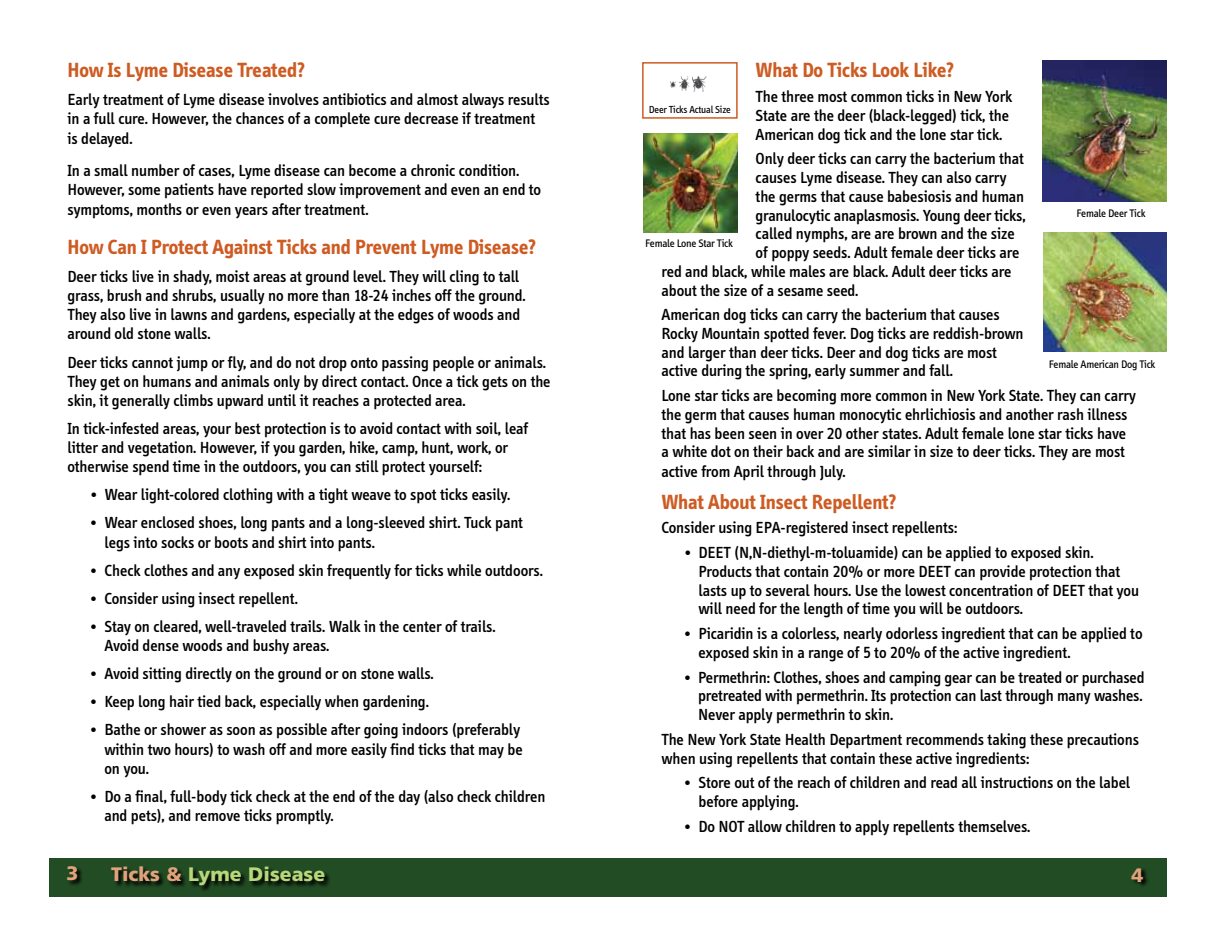
<style>
.page{position:relative;width:1215px;height:945px;background:#fff}
.page>*{position:absolute;margin:0;border:0;box-sizing:border-box;transform-origin:0 0}
.t1{font:700 21px "Info";color:#ce5b22}
.t2{font:900 19.5px "Frutiger";color:#b7d77a}
.t3{font:900 19.5px "Frutiger";color:#e3a27b}
.t4{font:500 16.5px/19px "Info";color:#000}
.t5{font:11.25px "Info";letter-spacing:-.015em;color:#000}
.t6{font:10.5px "Info";letter-spacing:-.015em;color:#000}
.s1{color:#e3a27b}
</style>
<div class="page">
<div style="left:49px;top:858px;width:1117px;height:38px;background:#224c24"></div>
<svg style="left:113px;top:868px;width:217px;height:23px"></svg>
<svg style="left:1134px;top:869px;width:14px;height:17px"></svg>
<svg style="left:69px;top:868px;width:13px;height:17px"></svg>
<img style="left:670px;top:75px;width:37px;height:17px">
<div style="left:642px;top:62px;width:96px;height:57px;border:2px solid #ce5b22"></div>
<img style="left:644px;top:133px;width:94px;height:99px">
<img style="left:1043px;top:61px;width:123px;height:140px">
<img style="left:1043px;top:232px;width:123px;height:120px">
<h3 class="t1" style="left:68px;top:58px;width:239px">How Is Lyme Disease Treated?</h3>
<p class="t4" style="left:68px;top:91px;width:484px">Early treatment of Lyme disease involves antibiotics and almost always results in a full cure. However, the chances of a complete cure decrease if treatment<br>is delayed.</p>
<p class="t4" style="left:68px;top:161px;width:475px;line-height:19.5px">In a small number of cases, Lyme disease can become a chronic condition.<br>However, some patients have reported slow improvement and even an end to symptoms, months or even years after treatment.</p>
<h3 class="t1" style="left:68px;top:235px;width:470px">How Can I Protect Against Ticks and Prevent Lyme Disease?</h3>
<p class="t4" style="left:68px;top:267px;width:460px">Deer ticks live in shady, moist areas at ground level. They will cling to tall grass, brush and shrubs, usually no more than 18-24 inches off the ground.<br>They also live in lawns and gardens, especially at the edges of woods and around old stone walls.</p>
<p class="t4" style="left:68px;top:353px;width:485px">Deer ticks cannot jump or fly, and do not drop onto passing people or animals.<br>They get on humans and animals only by direct contact. Once a tick gets on the skin, it generally climbs upward until it reaches a protected area.</p>
<p class="t4" style="left:68px;top:419px;width:462px">In tick-infested areas, your best protection is to avoid contact with soil, leaf litter and vegetation. However, if you garden, hike, camp, hunt, work, or otherwise spend time in the outdoors, you can still protect yourself:</p>
<p class="t4" style="left:90px;top:485px;width:422px">• Wear light-colored clothing with a tight weave to spot ticks easily.</p>
<p class="t4" style="left:105px;top:514px;width:420px;text-indent:-15px">• Wear enclosed shoes, long pants and a long-sleeved shirt. Tuck pant legs into socks or boots and shirt into pants.</p>
<p class="t4" style="left:90px;top:561px;width:455px">• Check clothes and any exposed skin frequently for ticks while outdoors.</p>
<p class="t4" style="left:90px;top:589px;width:209px">• Consider using insect repellent.</p>
<p class="t4" style="left:104px;top:617px;width:393px;text-indent:-15px">• Stay on cleared, well-traveled trails. Walk in the center of trails.<br>Avoid dense woods and bushy areas.</p>
<p class="t4" style="left:90px;top:664px;width:345px">• Avoid sitting directly on the ground or on stone walls.</p>
<p class="t4" style="left:90px;top:692px;width:340px">• Keep long hair tied back, especially when gardening.</p>
<p class="t4" style="left:104px;top:721px;width:420px;text-indent:-15px">• Bathe or shower as soon as possible after going indoors (preferably within two hours) to wash off and more easily find ticks that may be on you.</p>
<p class="t4" style="left:104px;top:787px;width:442px;text-indent:-15px">• Do a final, full-body tick check at the end of the day (also check children and pets), and remove ticks promptly.</p>
<h3 class="t1" style="left:756px;top:58px;width:200px">What Do Ticks Look Like?</h3>
<p class="t4" style="left:756px;top:87px;width:258px">The three most common ticks in New York<br>State are the deer (black-legged) tick, the<br>American dog tick and the lone star tick.</p>
<p class="t4" style="left:756px;top:150px;width:271px">Only deer ticks can carry the bacterium that causes Lyme disease. They can also carry the germs that cause babesiosis and human granulocytic anaplasmosis. Young deer ticks, called nymphs, are are brown and the size</p>
<p class="t6" style="left:649px;top:104px;width:83px">Deer Ticks Actual Size</p>
<p class="t5" style="left:1077px;top:207px;width:70px">Female Deer Tick</p>
<p class="t5" style="left:645px;top:237px;width:89px">Female Lone Star Tick</p>
<p class="t4" style="left:756px;top:243px;width:265px">of poppy seeds. Adult female deer ticks are</p>
<p class="t4" style="left:662px;top:262px;width:352px">red and black, while males are black. Adult deer ticks are</p>
<p class="t4" style="left:662px;top:281px;width:198px">about the size of a sesame seed.</p>
<p class="t4" style="left:662px;top:306px;width:364px">American dog ticks can carry the bacterium that causes Rocky Mountain spotted fever. Dog ticks are reddish-brown and larger than deer ticks. Deer and dog ticks are most active during the spring, early summer and fall.</p>
<p class="t4" style="left:662px;top:386px;width:476px">Lone star ticks are becoming more common in New York State. They can carry the germ that causes human monocytic ehrlichiosis and another rash illness that has been seen in over 20 other states. Adult female lone star ticks have a white dot on their back and are similar in size to deer ticks. They are most active from April through July.</p>
<h3 class="t1" style="left:662px;top:490px;width:236px">What About Insect Repellent?</h3>
<p class="t4" style="left:662px;top:519px;width:297px">Consider using EPA-registered insect repellents:</p>
<p class="t4" style="left:699px;top:543px;width:442px;text-indent:-15px">• DEET (N,N-diethyl-m-toluamide) can be applied to exposed skin.<br>Products that contain 20% or more DEET can provide protection that lasts up to several hours. Use the lowest concentration of DEET that you will need for the length of time you will be outdoors.</p>
<p class="t4" style="left:699px;top:624px;width:445px;text-indent:-15px">• Picaridin is a colorless, nearly odorless ingredient that can be applied to exposed skin in a range of 5 to 20% of the active ingredient.</p>
<p class="t4" style="left:698px;top:668px;width:448px;text-align:justify;text-indent:-14px">• Permethrin: Clothes, shoes and camping gear can be treated or purchased pretreated with permethrin. Its protection can last through many washes.<br>Never apply permethrin to skin.</p>
<p class="t4" style="left:661px;top:730px;width:479px">The New York State Health Department recommends taking these precautions when using repellents that contain these active ingredients:</p>
<p class="t4" style="left:698px;top:774px;width:433px;text-indent:-15px">• Store out of the reach of children and read all instructions on the label before applying.</p>
<p class="t4" style="left:684px;top:817px;width:348px">• Do NOT allow children to apply repellents themselves.</p>
<p class="t5" style="left:1049px;top:358px;width:108px">Female American Dog Tick</p>
<p class="t3" style="left:66px;top:861px;width:13px">3</p>
<p class="t2" style="left:111px;top:863px;width:216px"><span class="s1">Ticks &amp;</span> Lyme Disease</p>
<p class="t3" style="left:1132px;top:863px;width:13px">4</p>
</div>
